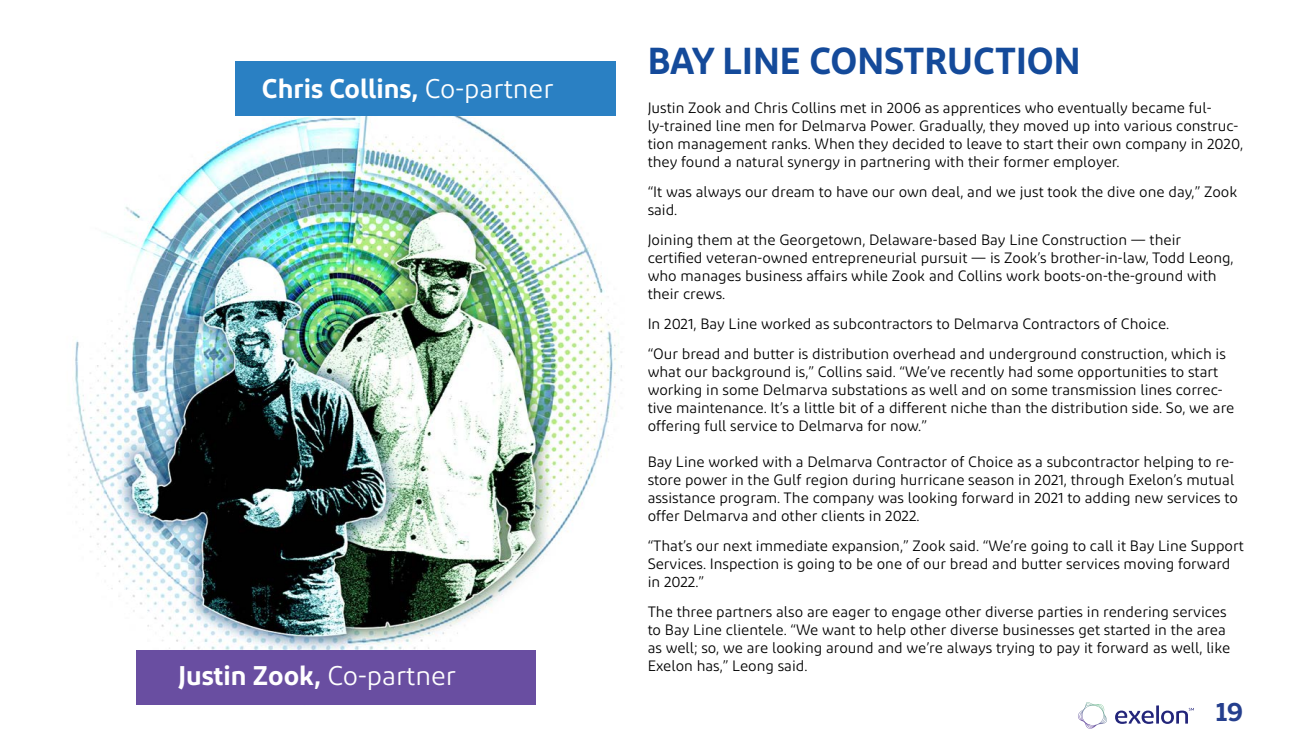
<style>
.page{position:relative;width:1296px;height:756px;background:#fff}
.page>*{position:absolute;margin:0;border:0;box-sizing:border-box;transform-origin:0 0}
.t1{font:600 37.5px "Diodrum";color:#144a9a}
.t2{font:600 27px "Diodrum";color:#fff}
.t3{font:700 24.3px "Benton Sans";color:#253f8e}
.t4{font:15px/18px "Diodrum";color:#000}
.s1{font-weight:400}
</style>
<div class="page">
<img style="left:68px;top:116px;width:554px;height:589px">
<div style="left:235px;top:62px;width:381px;height:54px;background:#2a80c3"></div>
<div style="left:136px;top:650px;width:400px;height:54px;background:#694ea1"></div>
<svg style="left:1115px;top:705px;width:79px;height:19px"></svg>
<svg style="left:1078px;top:702px;width:29px;height:27px"></svg>
<p class="t2" style="left:262px;top:71px;width:293px">Chris Collins, <span class="s1">Co-partner</span></p>
<p class="t2" style="left:178px;top:658px;width:279px">Justin Zook, <span class="s1">Co-partner</span></p>
<p class="t1" style="left:648px;top:36px;width:434px">BAY LINE CONSTRUCTION</p>
<p class="t4" style="left:648px;top:99px;width:597px">Justin Zook and Chris Collins met in 2006 as apprentices who eventually became ful&shy;ly-trained line men for Delmarva Power. Gradually, they moved up into various construc&shy;tion management ranks. When they decided to leave to start their own company in 2020, they found a natural synergy in partnering with their former employer.</p>
<p class="t4" style="left:648px;top:183px;width:591px">“It was always our dream to have our own deal, and we just took the dive one day,” Zook said.</p>
<p class="t4" style="left:648px;top:231px;width:588px">Joining them at the Georgetown, Delaware-based Bay Line Construction — their certified veteran-owned entrepreneurial pursuit — is Zook’s brother-in-law, Todd Leong, who manages business affairs while Zook and Collins work boots-on-the-ground with their crews.</p>
<p class="t4" style="left:648px;top:315px;width:523px">In 2021, Bay Line worked as subcontractors to Delmarva Contractors of Choice.</p>
<p class="t4" style="left:648px;top:345px;width:588px">“Our bread and butter is distribution overhead and underground construction, which is what our background is,” Collins said. “We’ve recently had some opportunities to start working in some Delmarva substations as well and on some transmission lines correc&shy;tive maintenance. It’s a little bit of a different niche than the distribution side. So, we are offering full service to Delmarva for now.”</p>
<p class="t4" style="left:648px;top:453px;width:592px">Bay Line worked with a Delmarva Contractor of Choice as a subcontractor helping to re&shy;store power in the Gulf region during hurricane season in 2021, through Exelon’s mutual assistance program. The company was looking forward in 2021 to adding new services to offer Delmarva and other clients in 2022.</p>
<p class="t4" style="left:648px;top:537px;width:598px">“That’s our next immediate expansion,” Zook said. “We’re going to call it Bay Line Support<br>Services. Inspection is going to be one of our bread and butter services moving forward in 2022.”</p>
<p class="t4" style="left:648px;top:603px;width:584px">The three partners also are eager to engage other diverse parties in rendering services to Bay Line clientele. “We want to help other diverse businesses get started in the area as well; so, we are looking around and we’re always trying to pay it forward as well, like Exelon has,” Leong said.</p>
<p class="t3" style="left:1216px;top:698px;width:28px">19</p>
</div>
